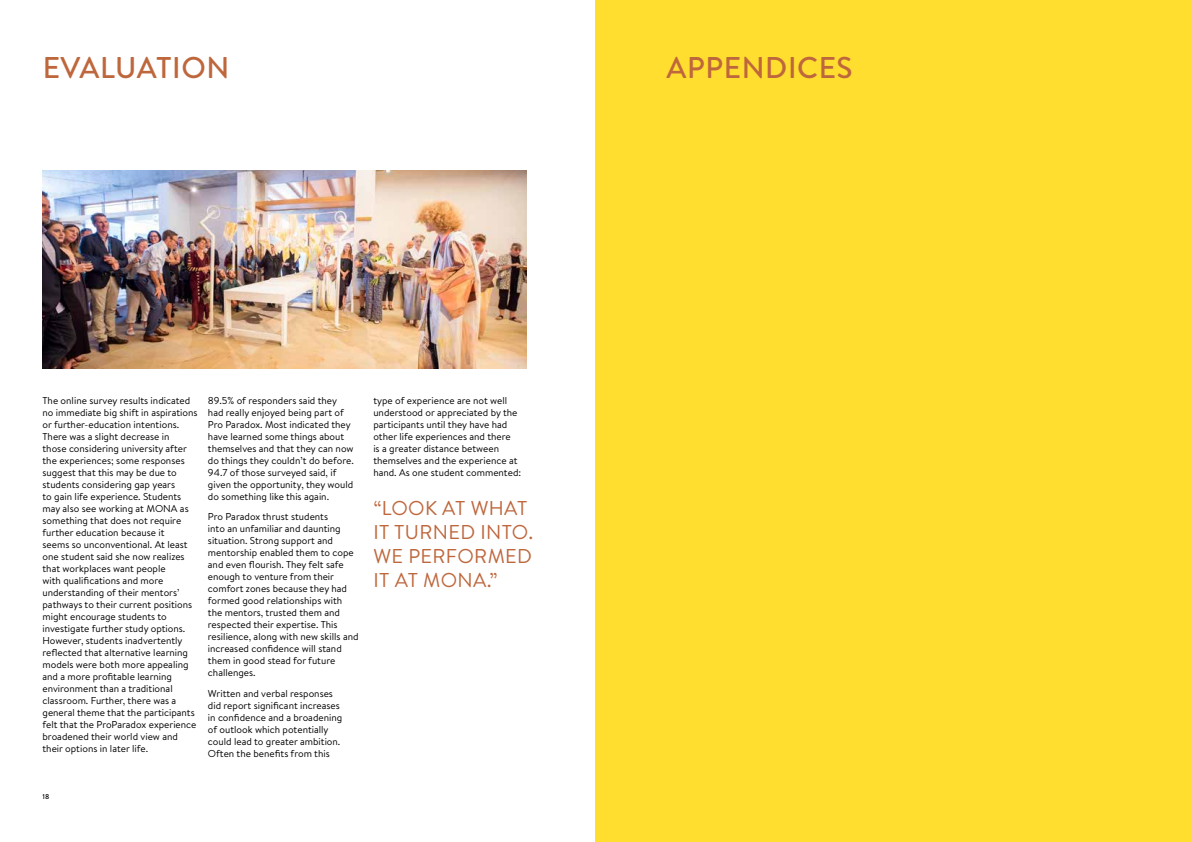
<style>
.page{position:relative;width:1191px;height:842px;background:#fff}
.page>*{position:absolute;margin:0;border:0;box-sizing:border-box;transform-origin:0 0}
.t1{font:500 30px "Brandon Text";letter-spacing:.02em;color:#be673d}
.t2{font:20px/24px "Brandon Text";letter-spacing:.02em;color:#be673d}
.t3{font:10px/12px "Brandon Text";color:#000}
.t4{font:500 7px "Brandon Text";color:#000}
</style>
<div class="page">
<div style="left:595px;top:0;width:596px;height:842px;background:#ffde2f"></div>
<img style="left:43px;top:170px;width:483px;height:199px">
<h1 class="t1" style="left:43px;top:47px;width:188px">EVALUATION</h1>
<h1 class="t1" style="left:666px;top:47px;width:188px">APPENDICES</h1>
<p class="t3" style="left:43px;top:394px;width:156px">The online survey results indicated no immediate big shift in aspirations or further-education intentions.<br>There was a slight decrease in<br>those considering university after the experiences; some responses suggest that this may be due to students considering gap years<br>to gain life experience. Students may also see working at MONA as something that does not require further education because it<br>seems so unconventional. At least one student said she now realizes that workplaces want people<br>with qualifications and more understanding of their mentors’ pathways to their current positions might encourage students to investigate further study options.<br>However, students inadvertently reflected that alternative learning models were both more appealing and a more profitable learning environment than a traditional classroom. Further, there was a general theme that the participants felt that the ProParadox experience broadened their world view and their options in later life.</p>
<p class="t3" style="left:208px;top:394px;width:147px">89.5% of responders said they had really enjoyed being part of<br>Pro Paradox. Most indicated they have learned some things about themselves and that they can now do things they couldn’t do before.<br>94.7 of those surveyed said, if given the opportunity, they would do something like this again.</p>
<p class="t3" style="left:208px;top:510px;width:152px">Pro Paradox thrust students<br>into an unfamiliar and daunting situation. Strong support and mentorship enabled them to cope and even flourish. They felt safe enough to venture from their comfort zones because they had formed good relationships with the mentors, trusted them and respected their expertise. This resilience, along with new skills and increased confidence will stand them in good stead for future challenges.</p>
<p class="t3" style="left:208px;top:687px;width:136px">Written and verbal responses did report significant increases in confidence and a broadening of outlook which potentially could lead to greater ambition.<br>Often the benefits from this</p>
<p class="t4" style="left:43px;top:791px;width:8px">18</p>
<p class="t3" style="left:373px;top:394px;width:149px">type of experience are not well understood or appreciated by the participants until they have had other life experiences and there<br>is a greater distance between themselves and the experience at hand. As one student commented:</p>
<h2 class="t2" style="left:373px;top:495px;width:161px">“LOOK AT WHAT<br>IT TURNED INTO.<br>WE PERFORMED<br>IT AT MONA.”</h2>
</div>
